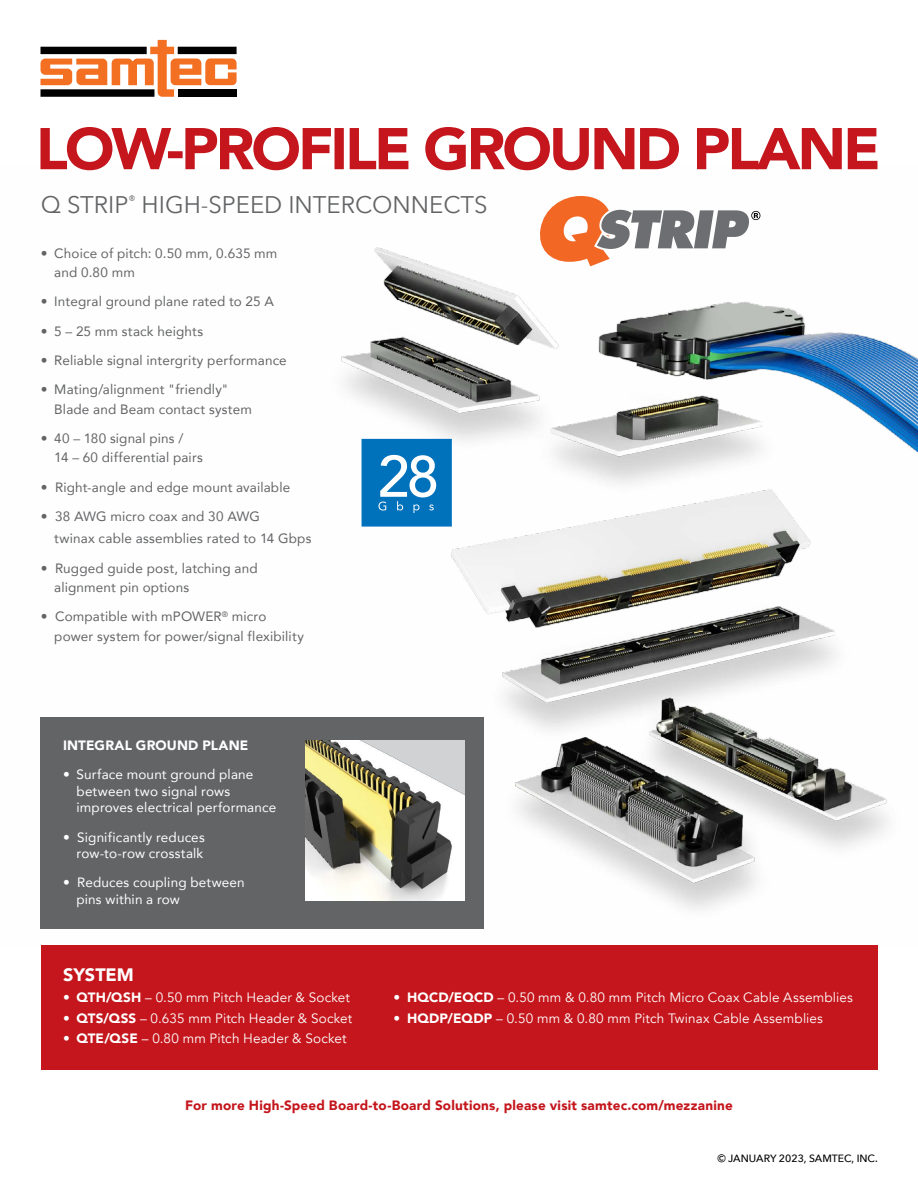
<style>
.page{position:relative;width:918px;height:1188px;background:#fff}
.page>*{position:absolute;margin:0;border:0;box-sizing:border-box;transform-origin:0 0}
.t1{font:24px "Avenir Next";color:#636466}
.t2{font:900 18px "Avenir";color:#fff}
.t3{font:13.5px/19.5px "Avenir";letter-spacing:.01em;color:#636466}
.t4{font:13.5px "Avenir";letter-spacing:.01em;color:#fff}
.t5{font:13.5px/16.5px "Avenir";letter-spacing:.01em;color:#fff}
.t6{font:900 13.5px "Avenir";letter-spacing:.015em;color:#c4161c}
.t7{font:900 13.5px "Avenir";letter-spacing:.01em;color:#fff}
.t8{font:500 10.5px "Avenir Next";color:#000}
.s1{font-weight:900}
</style>
<div class="page">
<img style="left:40px;top:170px;width:878px;height:759px">
<div style="left:41px;top:717px;width:443px;height:212px;background:#636466"></div>
<svg style="left:537px;top:196px;width:223px;height:70px"></svg>
<svg style="left:362px;top:439px;width:90px;height:88px"></svg>
<img style="left:306px;top:740px;width:159px;height:161px">
<svg style="left:40px;top:127px;width:838px;height:43px"></svg>
<div style="left:41px;top:945px;width:837px;height:125px;background:#c4161c"></div>
<div style="left:40px;top:47px;width:107px;height:7px;background:#7f7f7f"></div>
<svg style="left:41px;top:40px;width:196px;height:57px"></svg>
<div style="left:40px;top:89px;width:114px;height:8px;background:#000"></div>
<div style="left:178px;top:89px;width:59px;height:8px;background:#000"></div>
<h1 class="t1" style="left:41px;top:184px;width:449px">Q STRIP<sup>®</sup> HIGH-SPEED INTERCONNECTS</h1>
<p class="t3" style="left:54px;top:243px;width:225px;text-indent:-14px">• Choice of pitch: 0.50 mm, 0.635 mm and 0.80 mm</p>
<p class="t3" style="left:41px;top:292px;width:235px">• Integral ground plane rated to 25 A</p>
<p class="t3" style="left:41px;top:321px;width:164px">• 5 – 25 mm stack heights</p>
<p class="t3" style="left:41px;top:350px;width:248px">• Reliable signal intergrity performance</p>
<p class="t3" style="left:54px;top:379px;width:199px;text-indent:-14px">• Mating/alignment "friendly"<br>Blade and Beam contact system</p>
<p class="t3" style="left:54px;top:428px;width:150px;text-indent:-14px">• 40 – 180 signal pins /<br>14 – 60 differential pairs</p>
<p class="t3" style="left:41px;top:477px;width:251px">• Right-angle and edge mount available</p>
<p class="t3" style="left:54px;top:505px;width:259px;line-height:22.5px;text-indent:-14px">• 38 AWG micro coax and 30 AWG<br>twinax cable assemblies rated to 14 Gbps</p>
<p class="t3" style="left:54px;top:558px;width:205px;text-indent:-14px">• Rugged guide post, latching and alignment pin options</p>
<p class="t3" style="left:54px;top:607px;width:251px;text-indent:-13px">• Compatible with mPOWER<sup>®</sup> micro power system for power/signal flexibility</p>
<p class="t7" style="left:63px;top:734px;width:187px">INTEGRAL GROUND PLANE</p>
<p class="t5" style="left:77px;top:766px;width:201px;text-indent:-14px">• Surface mount ground plane between two signal rows improves electrical performance</p>
<p class="t5" style="left:63px;top:828px;width:143px;text-align:right">• Significantly reduces row-to-row crosstalk</p>
<p class="t5" style="left:77px;top:874px;width:170px;text-indent:-14px">• Reduces coupling between pins within a row</p>
<h2 class="t2" style="left:63px;top:960px;width:72px">SYSTEM</h2>
<p class="t4" style="left:63px;top:989px;width:288px">• <span class="s1">QTH/QSH</span> – 0.50 mm Pitch Header &amp; Socket</p>
<p class="t4" style="left:63px;top:1010px;width:291px">• <span class="s1">QTS/QSS</span> – 0.635 mm Pitch Header &amp; Socket</p>
<p class="t4" style="left:63px;top:1031px;width:285px">• <span class="s1">QTE/QSE</span> – 0.80 mm Pitch Header &amp; Socket</p>
<p class="t4" style="left:394px;top:990px;width:461px">• <span class="s1">HQCD/EQCD</span> – 0.50 mm &amp; 0.80 mm Pitch Micro Coax Cable Assemblies</p>
<p class="t4" style="left:394px;top:1010px;width:431px">• <span class="s1">HQDP/EQDP</span> – 0.50 mm &amp; 0.80 mm Pitch Twinax Cable Assemblies</p>
<p class="t6" style="left:185px;top:1093px;width:549px">For more High-Speed Board-to-Board Solutions, please visit samtec.com/mezzanine</p>
<p class="t8" style="left:717px;top:1150px;width:162px">© JANUARY 2023, SAMTEC, INC.</p>
</div>
